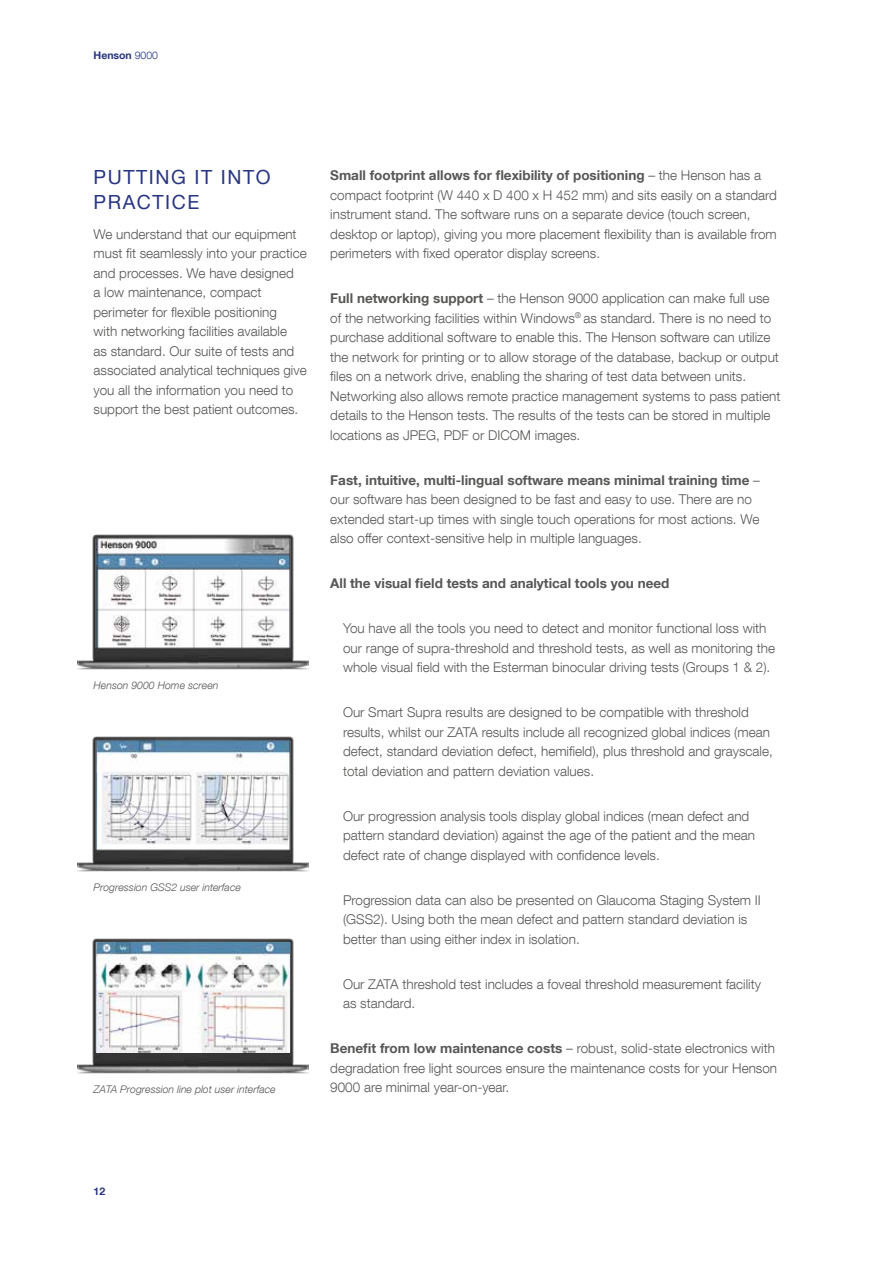
<style>
.page{position:relative;width:893px;height:1263px;background:#fff}
.page>*{position:absolute;margin:0;border:0;box-sizing:border-box;transform-origin:0 0}
.t1{font:19.5px/24.6px "Helvetica Neue LT Com";letter-spacing:.08em;color:#283583}
.t2{font:300 13.5px/19.5px "Helvetica Neue LT Com";color:#575756}
.t3{font:700 13.5px "Helvetica Neue LT Com";color:#575756}
.t4{font:italic 300 10.5px "Helvetica Neue LT Com";color:#575756}
.t5{font:700 10.5px "Helvetica Neue LT Com";color:#283583}
.s1{font-weight:300}
.s2{font-weight:700}
</style>
<div class="page">
<img style="left:78px;top:736px;width:231px;height:135px">
<img style="left:78px;top:534px;width:231px;height:135px">
<img style="left:78px;top:938px;width:231px;height:136px">
<img style="left:97px;top:942px;width:193px;height:110px">
<p class="t5" style="left:94px;top:48px;width:66px">Henson <span class="s1">9000</span></p>
<h1 class="t1" style="left:94px;top:165px;width:179px">PUTTING IT INTO<br>PRACTICE</h1>
<p class="t2" style="left:94px;top:224px;width:215px">We understand that our equipment must fit seamlessly into your practice and processes. We have designed<br>a low maintenance, compact perimeter for flexible positioning<br>with networking facilities available<br>as standard. Our suite of tests and associated analytical techniques give you all the information you need to support the best patient outcomes.</p>
<p class="t4" style="left:94px;top:679px;width:126px">Henson 9000 Home screen</p>
<p class="t4" style="left:94px;top:881px;width:149px">Progression GSS2 user interface</p>
<p class="t4" style="left:94px;top:1082px;width:184px">ZATA Progression line plot user interface</p>
<p class="t2" style="left:330px;top:165px;width:448px"><span class="s2">Small footprint allows for flexibility of positioning</span> – the Henson has a compact footprint (W 440 x D 400 x H 452 mm) and sits easily on a standard instrument stand. The software runs on a separate device (touch screen, desktop or laptop), giving you more placement flexibility than is available from perimeters with fixed operator display screens.</p>
<p class="t2" style="left:330px;top:288px;width:452px"><span class="s2">Full networking support</span> – the Henson 9000 application can make full use of the networking facilities within Windows<sup>®</sup> as standard. There is no need to purchase additional software to enable this. The Henson software can utilize the network for printing or to allow storage of the database, backup or output files on a network drive, enabling the sharing of test data between units.<br>Networking also allows remote practice management systems to pass patient details to the Henson tests. The results of the tests can be stored in multiple locations as JPEG, PDF or DICOM images.</p>
<p class="t2" style="left:330px;top:470px;width:431px"><span class="s2">Fast, intuitive, multi-lingual software means minimal training time</span> – our software has been designed to be fast and easy to use. There are no extended start-up times with single touch operations for most actions. We also offer context-sensitive help in multiple languages.</p>
<p class="t3" style="left:330px;top:575px;width:341px">All the visual field tests and analytical tools you need</p>
<p class="t2" style="left:343px;top:618px;width:434px">You have all the tools you need to detect and monitor functional loss with our range of supra-threshold and threshold tests, as well as monitoring the whole visual field with the Esterman binocular driving tests (Groups 1 &amp; 2).</p>
<p class="t2" style="left:343px;top:702px;width:431px">Our Smart Supra results are designed to be compatible with threshold results, whilst our ZATA results include all recognized global indices (mean defect, standard deviation defect, hemifield), plus threshold and grayscale, total deviation and pattern deviation values.</p>
<p class="t2" style="left:343px;top:806px;width:414px">Our progression analysis tools display global indices (mean defect and pattern standard deviation) against the age of the patient and the mean defect rate of change displayed with confidence levels.</p>
<p class="t2" style="left:343px;top:890px;width:419px">Progression data can also be presented on Glaucoma Staging System II (GSS2). Using both the mean defect and pattern standard deviation is better than using either index in isolation.</p>
<p class="t2" style="left:343px;top:974px;width:419px">Our ZATA threshold test includes a foveal threshold measurement facility as standard.</p>
<p class="t2" style="left:330px;top:1038px;width:448px"><span class="s2">Benefit from low maintenance costs</span> – robust, solid-state electronics with degradation free light sources ensure the maintenance costs for your Henson<br>9000 are minimal year-on-year.</p>
<p class="t5" style="left:94px;top:1184px;width:13px">12</p>
</div>
